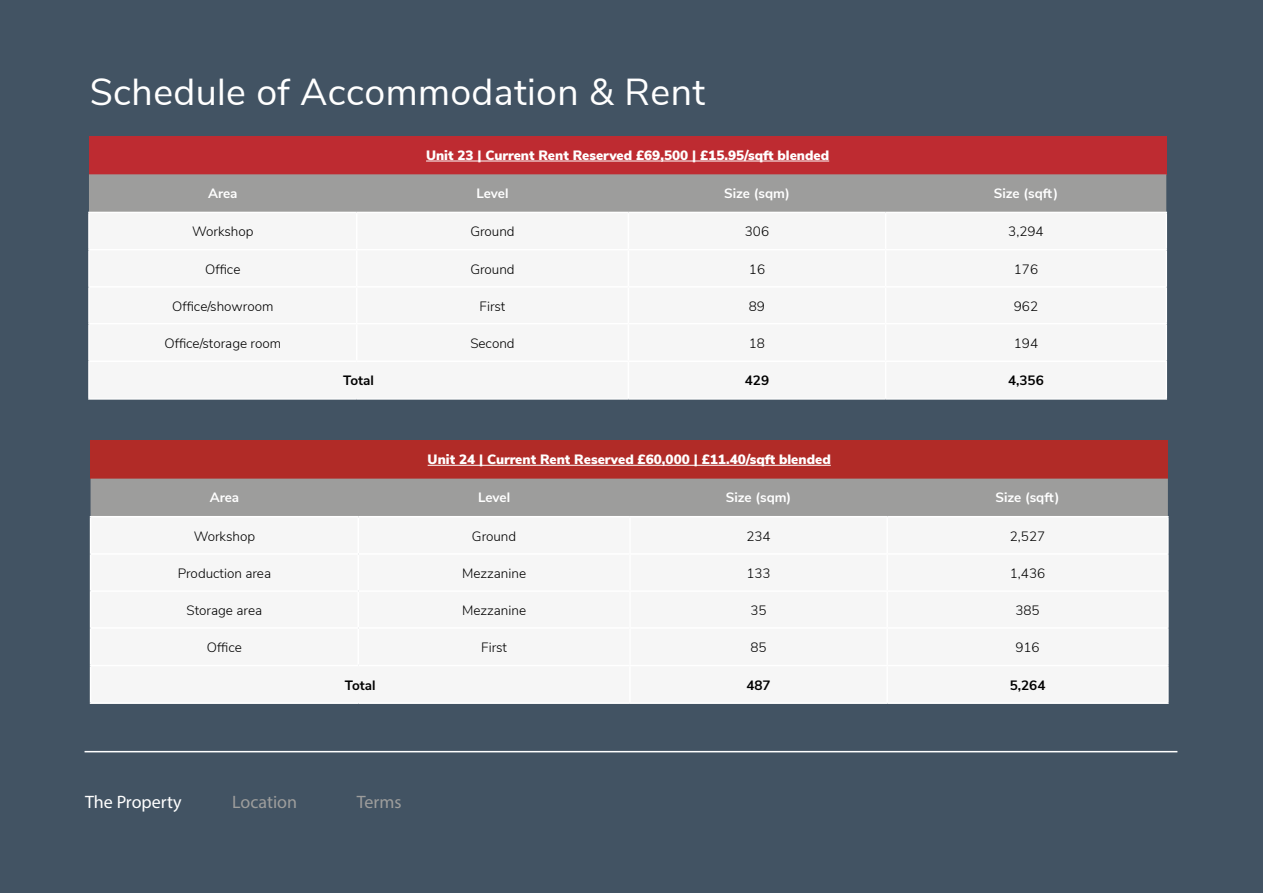
<style>
.page{position:relative;width:1263px;height:893px;background:#425363}
.page>*{position:absolute;margin:0;border:0;box-sizing:border-box;transform-origin:0 0}
.t1{font:37.5px "Nunito Sans";letter-spacing:.01em;color:#fff}
.t2{font:18px "Myriad Pro";color:#9d9d9c}
.t3{font:18px "Myriad Pro";color:#fff}
.t4{font:300 13.5px "Nunito Sans";color:#000}
.t5{font:900 13.5px "Nunito Sans";color:#fff}
.t6{font:700 13.5px "Nunito Sans";color:#fff}
.t7{font:700 13.5px "Nunito Sans";color:#000}
</style>
<div class="page">
<hr style="left:85px;top:751px;width:1092px;height:1px;background:#fff">
<div style="left:89px;top:136px;width:1077px;height:38px;background:#be2b31"></div>
<div style="left:89px;top:174px;width:1077px;height:38px;background:#9d9d9c"></div>
<div style="left:90px;top:213px;width:1075px;height:185px;background:#f6f6f6"></div>
<hr style="left:88px;top:212px;width:269px;height:1px;background:#fff">
<hr style="left:88px;top:213px;width:2px;height:36px;background:#fff">
<hr style="left:357px;top:212px;width:271px;height:1px;background:#fff">
<hr style="left:356px;top:213px;width:1px;height:36px;background:#fff">
<hr style="left:628px;top:212px;width:258px;height:1px;background:#fff">
<hr style="left:628px;top:213px;width:1px;height:36px;background:#fff">
<hr style="left:886px;top:212px;width:281px;height:1px;background:#fff">
<hr style="left:885px;top:213px;width:1px;height:36px;background:#fff">
<hr style="left:1165px;top:213px;width:2px;height:36px;background:#fff">
<hr style="left:88px;top:249px;width:269px;height:1px;background:#fff">
<hr style="left:88px;top:250px;width:2px;height:36px;background:#fff">
<hr style="left:357px;top:249px;width:271px;height:1px;background:#fff">
<hr style="left:356px;top:250px;width:1px;height:36px;background:#fff">
<hr style="left:628px;top:249px;width:258px;height:1px;background:#fff">
<hr style="left:628px;top:250px;width:1px;height:36px;background:#fff">
<hr style="left:886px;top:249px;width:281px;height:1px;background:#fff">
<hr style="left:885px;top:250px;width:1px;height:36px;background:#fff">
<hr style="left:1165px;top:250px;width:2px;height:36px;background:#fff">
<hr style="left:88px;top:286px;width:269px;height:2px;background:#fff">
<hr style="left:88px;top:288px;width:2px;height:35px;background:#fff">
<hr style="left:357px;top:286px;width:271px;height:2px;background:#fff">
<hr style="left:356px;top:288px;width:1px;height:35px;background:#fff">
<hr style="left:628px;top:286px;width:258px;height:2px;background:#fff">
<hr style="left:628px;top:288px;width:1px;height:35px;background:#fff">
<hr style="left:886px;top:286px;width:281px;height:2px;background:#fff">
<hr style="left:885px;top:288px;width:1px;height:35px;background:#fff">
<hr style="left:1165px;top:288px;width:2px;height:35px;background:#fff">
<hr style="left:88px;top:323px;width:269px;height:1px;background:#fff">
<hr style="left:88px;top:324px;width:2px;height:36px;background:#fff">
<hr style="left:357px;top:323px;width:271px;height:1px;background:#fff">
<hr style="left:356px;top:324px;width:1px;height:36px;background:#fff">
<hr style="left:628px;top:323px;width:258px;height:1px;background:#fff">
<hr style="left:628px;top:324px;width:1px;height:36px;background:#fff">
<hr style="left:886px;top:323px;width:281px;height:1px;background:#fff">
<hr style="left:885px;top:324px;width:1px;height:36px;background:#fff">
<hr style="left:1165px;top:324px;width:2px;height:36px;background:#fff">
<hr style="left:88px;top:360px;width:269px;height:2px;background:#fff">
<hr style="left:88px;top:362px;width:2px;height:36px;background:#fff">
<hr style="left:357px;top:360px;width:271px;height:2px;background:#fff">
<hr style="left:628px;top:360px;width:258px;height:2px;background:#fff">
<hr style="left:628px;top:362px;width:1px;height:36px;background:#fff">
<hr style="left:886px;top:360px;width:281px;height:2px;background:#fff">
<hr style="left:885px;top:362px;width:1px;height:36px;background:#fff">
<hr style="left:1165px;top:362px;width:2px;height:36px;background:#fff">
<hr style="left:88px;top:398px;width:269px;height:2px;background:#fff">
<hr style="left:357px;top:398px;width:271px;height:2px;background:#fff">
<hr style="left:628px;top:398px;width:258px;height:2px;background:#fff">
<hr style="left:886px;top:398px;width:281px;height:2px;background:#fff">
<hr style="left:426px;top:161px;width:403px;height:1px;background:#fff">
<div style="left:91px;top:440px;width:1077px;height:39px;background:#b12b27"></div>
<div style="left:91px;top:666px;width:1076px;height:36px;background:#f6f6f6"></div>
<svg style="left:91px;top:479px;width:1077px;height:186px;background:#e3e3e3"></svg>
<hr style="left:90px;top:516px;width:268px;height:1px;background:#fff">
<hr style="left:90px;top:517px;width:1px;height:36px;background:#fff">
<hr style="left:358px;top:516px;width:272px;height:1px;background:#fff">
<hr style="left:358px;top:517px;width:1px;height:36px;background:#fff">
<hr style="left:630px;top:516px;width:257px;height:1px;background:#fff">
<hr style="left:629px;top:517px;width:2px;height:36px;background:#fff">
<hr style="left:887px;top:516px;width:282px;height:1px;background:#fff">
<hr style="left:886px;top:517px;width:2px;height:36px;background:#fff">
<hr style="left:1167px;top:517px;width:2px;height:36px;background:#fff">
<hr style="left:90px;top:553px;width:268px;height:2px;background:#fff">
<hr style="left:90px;top:555px;width:1px;height:35px;background:#fff">
<hr style="left:358px;top:553px;width:272px;height:2px;background:#fff">
<hr style="left:358px;top:555px;width:1px;height:35px;background:#fff">
<hr style="left:630px;top:553px;width:257px;height:2px;background:#fff">
<hr style="left:629px;top:555px;width:2px;height:35px;background:#fff">
<hr style="left:887px;top:553px;width:282px;height:2px;background:#fff">
<hr style="left:886px;top:555px;width:2px;height:35px;background:#fff">
<hr style="left:1167px;top:555px;width:2px;height:35px;background:#fff">
<hr style="left:90px;top:590px;width:268px;height:2px;background:#fff">
<hr style="left:90px;top:592px;width:1px;height:35px;background:#fff">
<hr style="left:358px;top:590px;width:272px;height:2px;background:#fff">
<hr style="left:358px;top:592px;width:1px;height:35px;background:#fff">
<hr style="left:630px;top:590px;width:257px;height:2px;background:#fff">
<hr style="left:629px;top:592px;width:2px;height:35px;background:#fff">
<hr style="left:887px;top:590px;width:282px;height:2px;background:#fff">
<hr style="left:886px;top:592px;width:2px;height:35px;background:#fff">
<hr style="left:1167px;top:592px;width:2px;height:35px;background:#fff">
<hr style="left:90px;top:627px;width:268px;height:2px;background:#fff">
<hr style="left:90px;top:629px;width:1px;height:36px;background:#fff">
<hr style="left:358px;top:627px;width:272px;height:2px;background:#fff">
<hr style="left:358px;top:629px;width:1px;height:36px;background:#fff">
<hr style="left:630px;top:627px;width:257px;height:2px;background:#fff">
<hr style="left:629px;top:629px;width:2px;height:36px;background:#fff">
<hr style="left:887px;top:627px;width:282px;height:2px;background:#fff">
<hr style="left:886px;top:629px;width:2px;height:36px;background:#fff">
<hr style="left:1167px;top:629px;width:2px;height:36px;background:#fff">
<hr style="left:90px;top:665px;width:268px;height:1px;background:#fff">
<hr style="left:90px;top:666px;width:1px;height:36px;background:#fff">
<hr style="left:358px;top:665px;width:272px;height:1px;background:#fff">
<hr style="left:630px;top:665px;width:257px;height:1px;background:#fff">
<hr style="left:629px;top:666px;width:2px;height:36px;background:#fff">
<hr style="left:887px;top:665px;width:282px;height:1px;background:#fff">
<hr style="left:886px;top:666px;width:2px;height:36px;background:#fff">
<hr style="left:1167px;top:666px;width:2px;height:36px;background:#fff">
<hr style="left:90px;top:702px;width:268px;height:2px;background:#fff">
<hr style="left:358px;top:702px;width:272px;height:2px;background:#fff">
<hr style="left:630px;top:702px;width:257px;height:2px;background:#fff">
<hr style="left:887px;top:702px;width:282px;height:2px;background:#fff">
<hr style="left:428px;top:465px;width:403px;height:1px;background:#fff">
<h1 class="t1" style="left:90px;top:64px;width:617px">Schedule of Accommodation &amp; Rent</h1>
<p class="t5" style="left:426px;top:145px;width:405px">Unit 23 | Current Rent Reserved £69,500 | £15.95/sqft blended</p>
<p class="t6" style="left:208px;top:184px;width:31px">Area</p>
<p class="t6" style="left:476px;top:184px;width:34px">Level</p>
<p class="t6" style="left:724px;top:184px;width:67px">Size (sqm)</p>
<p class="t6" style="left:994px;top:184px;width:66px">Size (sqft)</p>
<p class="t4" style="left:192px;top:222px;width:63px">Workshop</p>
<p class="t4" style="left:470px;top:222px;width:46px">Ground</p>
<p class="t4" style="left:745px;top:222px;width:26px">306</p>
<p class="t4" style="left:1008px;top:222px;width:37px">3,294</p>
<p class="t4" style="left:205px;top:259px;width:37px">Office</p>
<p class="t4" style="left:470px;top:259px;width:46px">Ground</p>
<p class="t4" style="left:749px;top:259px;width:18px">16</p>
<p class="t4" style="left:1014px;top:259px;width:26px">176</p>
<p class="t4" style="left:172px;top:296px;width:103px">Office/showroom</p>
<p class="t4" style="left:480px;top:296px;width:27px">First</p>
<p class="t4" style="left:749px;top:296px;width:18px">89</p>
<p class="t4" style="left:1014px;top:296px;width:26px">962</p>
<p class="t4" style="left:164px;top:333px;width:118px">Office/storage room</p>
<p class="t4" style="left:470px;top:333px;width:46px">Second</p>
<p class="t4" style="left:749px;top:333px;width:18px">18</p>
<p class="t4" style="left:1014px;top:333px;width:26px">194</p>
<p class="t7" style="left:343px;top:371px;width:32px">Total</p>
<p class="t7" style="left:745px;top:371px;width:26px">429</p>
<p class="t7" style="left:1008px;top:371px;width:37px">4,356</p>
<p class="t5" style="left:428px;top:450px;width:405px">Unit 24 | Current Rent Reserved £60,000 | £11.40/sqft blended</p>
<p class="t6" style="left:210px;top:488px;width:31px">Area</p>
<p class="t6" style="left:478px;top:488px;width:34px">Level</p>
<p class="t6" style="left:726px;top:488px;width:67px">Size (sqm)</p>
<p class="t6" style="left:995px;top:488px;width:66px">Size (sqft)</p>
<p class="t4" style="left:194px;top:526px;width:63px">Workshop</p>
<p class="t4" style="left:472px;top:526px;width:46px">Ground</p>
<p class="t4" style="left:746px;top:526px;width:26px">234</p>
<p class="t4" style="left:1010px;top:526px;width:37px">2,527</p>
<p class="t4" style="left:178px;top:563px;width:95px">Production area</p>
<p class="t4" style="left:462px;top:563px;width:66px">Mezzanine</p>
<p class="t4" style="left:746px;top:563px;width:26px">133</p>
<p class="t4" style="left:1010px;top:563px;width:37px">1,436</p>
<p class="t4" style="left:187px;top:600px;width:77px">Storage area</p>
<p class="t4" style="left:462px;top:600px;width:66px">Mezzanine</p>
<p class="t4" style="left:750px;top:600px;width:18px">35</p>
<p class="t4" style="left:1015px;top:600px;width:26px">385</p>
<p class="t4" style="left:207px;top:638px;width:37px">Office</p>
<p class="t4" style="left:481px;top:638px;width:27px">First</p>
<p class="t4" style="left:750px;top:638px;width:18px">85</p>
<p class="t4" style="left:1015px;top:638px;width:26px">916</p>
<p class="t7" style="left:345px;top:675px;width:32px">Total</p>
<p class="t7" style="left:746px;top:675px;width:26px">487</p>
<p class="t7" style="left:1010px;top:675px;width:37px">5,264</p>
<h2 class="t3" style="left:85px;top:790px;width:98px">The Property</h2>
<h2 class="t2" style="left:232px;top:790px;width:66px">Location</h2>
<h2 class="t2" style="left:357px;top:790px;width:46px">Terms</h2>
</div>
